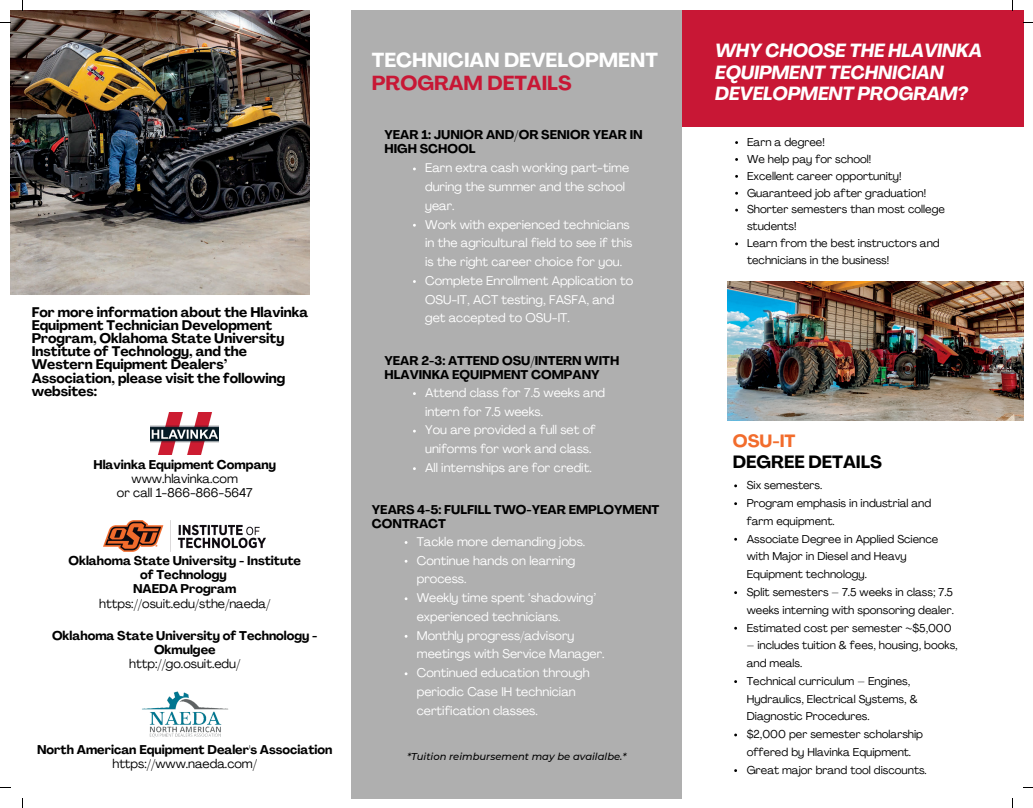
<style>
.page{position:relative;width:1033px;height:808px;background:#fff}
.page>*{position:absolute;margin:0;border:0;box-sizing:border-box;transform-origin:0 0}
.t1{font:700 20px "Agrandir";color:#fff}
.t2{font:700 20px "Agrandir";color:#c81735}
.t3{font:italic 700 18.75px/21.5px "Agrandir";color:#fff}
.t4{font:700 17.5px "Agrandir";color:#000}
.t5{font:700 17.5px "Agrandir";color:#f26c2c}
.t6{font:700 13.75px/13.1px "Agrandir";color:#000}
.t7{font:12.5px/18.8px "Agrandir";color:#fff}
.t8{font:700 12.5px/14px "Agrandir";color:#000}
.t9{font:12.5px "Agrandir";color:#000}
.t10{font:11.25px/17.8px "Agrandir";color:#000}
.t11{font:italic 500 10px "Montserrat";color:#000}
</style>
<div class="page">
<div style="left:352px;top:10px;width:329px;height:788px;background:#afafaf"></div>
<img style="left:10px;top:10px;width:300px;height:284px">
<img style="left:151px;top:413px;width:67px;height:41px">
<img style="left:104px;top:520px;width:161px;height:32px">
<img style="left:142px;top:691px;width:86px;height:47px">
<div style="left:682px;top:10px;width:341px;height:117px;background:#c81735"></div>
<img style="left:727px;top:281px;width:296px;height:139px">
<p class="t6" style="left:32px;top:307px;width:278px">For more information about the Hlavinka<br>Equipment Technician Development<br>Program, Oklahoma State University<br>Institute of Technology, and the<br>Western Equipment Dealers’<br>Association, please visit the following websites:</p>
<p class="t8" style="left:93px;top:458px;width:184px">Hlavinka Equipment Company</p>
<p class="t9" style="left:131px;top:473px;width:108px">www.hlavinka.com</p>
<p class="t9" style="left:117px;top:487px;width:137px">or call 1-866-866-5647</p>
<p class="t8" style="left:68px;top:555px;width:234px;text-align:center">Oklahoma State University - Institute of Technology</p>
<p class="t8" style="left:133px;top:583px;width:105px">NAEDA Program</p>
<p class="t9" style="left:99px;top:598px;width:172px">https://osuit.edu/sthe/naeda/</p>
<p class="t8" style="left:52px;top:630px;width:267px;text-align:center">Oklahoma State University of Technology -<br>Okmulgee</p>
<p class="t9" style="left:129px;top:658px;width:113px">http://go.osuit.edu/</p>
<p class="t8" style="left:37px;top:743px;width:297px">North American Equipment Dealer's Association</p>
<p class="t9" style="left:112px;top:758px;width:146px">https://www.naeda.com/</p>
<p class="t1" style="left:372px;top:52px;width:287px">TECHNICIAN DEVELOPMENT</p>
<p class="t2" style="left:372px;top:75px;width:201px">PROGRAM DETAILS</p>
<p class="t8" style="left:384px;top:128px;width:260px">YEAR 1: JUNIOR AND/OR SENIOR YEAR IN<br>HIGH SCHOOL</p>
<p class="t7" style="left:425px;top:160px;width:205px">Earn extra cash working part-time during the summer and the school year.</p>
<p class="t7" style="left:425px;top:216px;width:209px">Work with experienced technicians in the agricultural field to see if this is the right career choice for you.</p>
<p class="t7" style="left:425px;top:272px;width:210px">Complete Enrollment Application to<br>OSU-IT, ACT testing, FASFA, and get accepted to OSU-IT.</p>
<p class="t8" style="left:384px;top:354px;width:236px">YEAR 2-3: ATTEND OSU/INTERN WITH<br>HLAVINKA EQUIPMENT COMPANY</p>
<p class="t7" style="left:425px;top:384px;width:181px">Attend class for 7.5 weeks and intern for 7.5 weeks.</p>
<p class="t7" style="left:425px;top:422px;width:172px">You are provided a full set of uniforms for work and class.</p>
<p class="t7" style="left:425px;top:459px;width:168px">All internships are for credit.</p>
<p class="t8" style="left:372px;top:504px;width:289px">YEARS 4-5: FULFILL TWO-YEAR EMPLOYMENT<br>CONTRACT</p>
<p class="t7" style="left:417px;top:533px;width:170px">Tackle more demanding jobs.</p>
<p class="t7" style="left:417px;top:552px;width:160px">Continue hands on learning process.</p>
<p class="t7" style="left:417px;top:589px;width:181px">Weekly time spent ‘shadowing’ experienced technicians.</p>
<p class="t7" style="left:417px;top:627px;width:189px">Monthly progress/advisory meetings with Service Manager.</p>
<p class="t7" style="left:417px;top:664px;width:174px">Continued education through periodic Case IH technician certification classes.</p>
<p class="t11" style="left:407px;top:750px;width:221px">*Tuition reimbursement may be availalbe.*</p>
<p class="t3" style="left:715px;top:42px;width:268px">WHY CHOOSE THE HLAVINKA<br>EQUIPMENT TECHNICIAN<br>DEVELOPMENT PROGRAM?</p>
<p class="t10" style="left:747px;top:134px;width:79px">Earn a degree!</p>
<p class="t10" style="left:747px;top:151px;width:126px">We help pay for school!</p>
<p class="t10" style="left:747px;top:168px;width:156px">Excellent career opportunity!</p>
<p class="t10" style="left:747px;top:185px;width:180px">Guaranteed job after graduation!</p>
<p class="t10" style="left:747px;top:202px;width:199px;line-height:16.9px">Shorter semesters than most college students!</p>
<p class="t10" style="left:747px;top:236px;width:194px;line-height:16.9px">Learn from the best instructors and technicians in the business!</p>
<p class="t5" style="left:733px;top:434px;width:64px">OSU-IT</p>
<p class="t4" style="left:733px;top:454px;width:151px">DEGREE DETAILS</p>
<p class="t10" style="left:746px;top:477px;width:77px">Six semesters.</p>
<p class="t10" style="left:746px;top:495px;width:186px">Program emphasis in industrial and farm equipment.</p>
<p class="t10" style="left:746px;top:531px;width:193px">Associate Degree in Applied Science with Major in Diesel and Heavy<br>Equipment technology.</p>
<p class="t10" style="left:746px;top:584px;width:209px">Split semesters – 7.5 weeks in class; 7.5 weeks interning with sponsoring dealer.</p>
<p class="t10" style="left:746px;top:619px;width:206px">Estimated cost per semester ~$5,000</p>
<p class="t10" style="left:746px;top:637px;width:212px">– includes tuition &amp; fees, housing, books, and meals.</p>
<p class="t10" style="left:746px;top:673px;width:172px">Technical curriculum – Engines,<br>Hydraulics, Electrical Systems, &amp;<br>Diagnostic Procedures.</p>
<p class="t10" style="left:746px;top:726px;width:178px">$2,000 per semester scholarship offered by Hlavinka Equipment.</p>
<p class="t10" style="left:746px;top:762px;width:181px">Great major brand tool discounts.</p>
</div>
